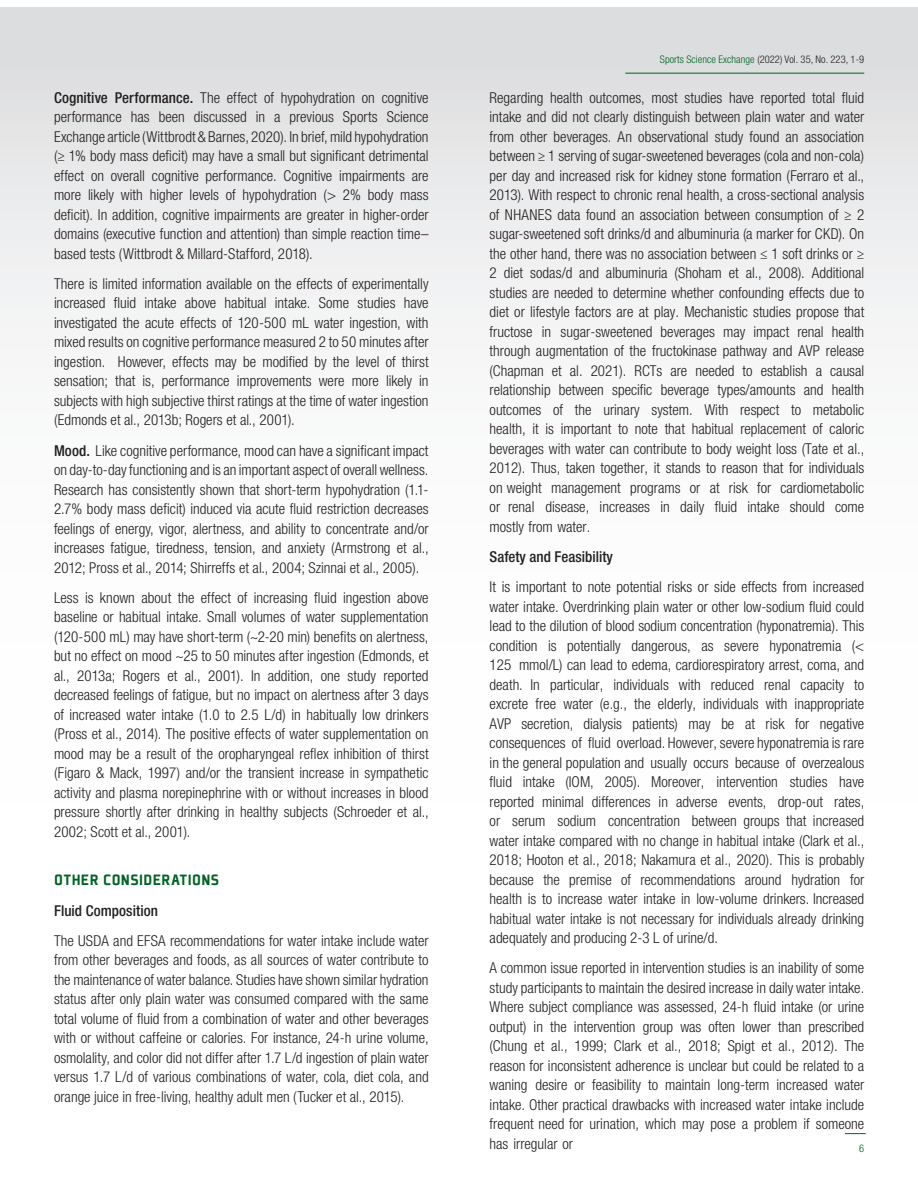
<style>
.page{position:relative;width:918px;height:1188px;background:#fff}
.page>*{position:absolute;margin:0;border:0;box-sizing:border-box;transform-origin:0 0}
.REFERENCES{font:900 16.5px "Plexes Pro";letter-spacing:.025em;color:#016226}
.REFERENCES-2{font:300 condensed 15px/19.5px "Helvetica Neue LT Std";color:#231f20;text-align:justify}
.REFERENCES-3{font:500 condensed 15px "Helvetica Neue LT Std";letter-spacing:.005em;color:#231f20}
.t1{font:300 condensed 10.5px "Helvetica Neue LT Std";letter-spacing:.005em;color:#231f20}
.t2{font:300 condensed 10.5px "Helvetica Neue LT Std";color:#016226}
.s1{font-weight:500}
.s2{color:#016226}
.s3{font-family:"Helvetica Neue LT 47 Lt Cn";font-weight:400;font-stretch:normal}
</style>
<div class="page">
<div style="left:0;top:8px;width:918px;height:1180px;background:linear-gradient(to bottom,#e7e8e9,#fff)"></div>
<hr style="left:625px;top:73px;width:239px;height:1px;background:#016226">
<svg style="left:845px;top:1133px;width:21px;height:1px"></svg>
<p class="REFERENCES-2" style="left:54px;top:87px;width:376px"><span class="s1">Cognitive Performance.</span> The effect of hypohydration on cognitive performance has been discussed in a previous Sports Science Exchange article (Wittbrodt &amp; Barnes, 2020). In brief, mild hypohydration (≥ 1% body mass deficit) may have a small but significant detrimental effect on overall cognitive performance. Cognitive impairments are more likely with higher levels of hypohydration (&gt; 2% body mass deficit). In addition, cognitive impairments are greater in higher-order domains (executive function and attention) than simple reaction time– based tests (Wittbrodt &amp; Millard-Stafford, 2018).</p>
<p class="REFERENCES-2" style="left:54px;top:274px;width:376px">There is limited information available on the effects of experimentally increased fluid intake above habitual intake. Some studies have investigated the acute effects of 120-500 mL water ingestion, with mixed results on cognitive performance measured 2 to 50 minutes after ingestion. However, effects may be modified by the level of thirst sensation; that is, performance improvements were more likely in subjects with high subjective thirst ratings at the time of water ingestion (Edmonds et al., 2013b; Rogers et al., 2001).</p>
<p class="REFERENCES-2" style="left:54px;top:440px;width:376px"><span class="s1">Mood.</span> Like cognitive performance, mood can have a significant impact on day-to-day functioning and is an important aspect of overall wellness.<br>Research has consistently shown that short-term hypohydration (1.1- 2.7% body mass deficit) induced via acute fluid restriction decreases feelings of energy, vigor, alertness, and ability to concentrate and/or increases fatigue, tiredness, tension, and anxiety (Armstrong et al., 2012; Pross et al., 2014; Shirreffs et al., 2004; Szinnai et al., 2005).</p>
<p class="REFERENCES-2" style="left:54px;top:588px;width:376px">Less is known about the effect of increasing fluid ingestion above baseline or habitual intake. Small volumes of water supplementation (120-500 mL) may have short-term (~2-20 min) benefits on alertness, but no effect on mood ~25 to 50 minutes after ingestion (Edmonds, et al., 2013a; Rogers et al., 2001). In addition, one study reported decreased feelings of fatigue, but no impact on alertness after 3 days of increased water intake (1.0 to 2.5 L/d) in habitually low drinkers (Pross et al., 2014). The positive effects of water supplementation on mood may be a result of the oropharyngeal reflex inhibition of thirst (Figaro &amp; Mack, 1997) and/or the transient increase in sympathetic activity and plasma norepinephrine with or without increases in blood pressure shortly after drinking in healthy subjects (Schroeder et al., 2002; Scott et al., 2001).</p>
<p class="REFERENCES" style="left:54px;top:871px;width:167px">OTHER CONSIDERATIONS</p>
<p class="REFERENCES-3" style="left:54px;top:901px;width:106px">Fluid Composition</p>
<p class="REFERENCES-2" style="left:54px;top:931px;width:376px">The USDA and EFSA recommendations for water intake include water from other beverages and foods, as all sources of water contribute to the maintenance of water balance. Studies have shown similar hydration status after only plain water was consumed compared with the same total volume of fluid from a combination of water and other beverages with or without caffeine or calories. For instance, 24-h urine volume, osmolality, and color did not differ after 1.7 L/d ingestion of plain water versus 1.7 L/d of various combinations of water, cola, diet cola, and orange juice in free-living, healthy adult men (Tucker et al., 2015).</p>
<p class="t1" style="left:660px;top:53px;width:206px"><span class="s2">Sports Science Exchange</span> (2022) Vol. 35, No. 223, 1-9</p>
<p class="REFERENCES-2" style="left:490px;top:87px;width:376px">Regarding health outcomes, most studies have reported total fluid intake and did not clearly distinguish between plain water and water from other beverages. An observational study found an association between ≥ 1 serving of sugar-sweetened beverages (cola and non-cola) per day and increased risk for kidney stone formation (Ferraro et al., 2013). With respect to chronic renal health, a cross-sectional analysis of NHANES data found an association between consumption of ≥ 2 sugar-sweetened soft drinks/d and albuminuria (a marker for CKD). On the other hand, there was no association between ≤ 1 soft drinks or ≥ 2 diet sodas/d and albuminuria (Shoham et al., 2008). Additional studies are needed to determine whether confounding effects due to diet or lifestyle factors are at play. <span class="s3">Mechanistic studies propose</span> that fructose in sugar-sweetened beverages may impact renal health through augmentation of the fructokinase pathway and AVP release <span class="s3">(Chapman et al. 2021)</span>. RCTs are needed to establish a causal relationship between specific beverage types/amounts and health outcomes of the urinary system. With respect to metabolic health, it is important to note that habitual replacement of caloric beverages with water can contribute to body weight loss (Tate et al., 2012). Thus, taken together, it stands to reason that for individuals on weight management programs or at risk for cardiometabolic or renal disease, increases in daily fluid intake should come mostly from water.</p>
<p class="REFERENCES-2" style="left:490px;top:541px;width:376px;line-height:30.3px"><span class="s1">Safety and Feasibility<br></span>It is important to note potential risks or side effects from increased</p>
<p class="REFERENCES-2" style="left:490px;top:596px;width:376px">water intake. Overdrinking plain water or other low-sodium fluid could lead to the dilution of blood sodium concentration (hyponatremia). This condition is potentially dangerous, as severe hyponatremia (&lt; 125 mmol/L) can lead to edema, cardiorespiratory arrest, coma, and death. In particular, individuals with reduced renal capacity to excrete free water (e.g., the elderly, individuals with inappropriate AVP secretion, dialysis patients) may be at risk for negative consequences of fluid overload. However, severe hyponatremia is rare in the general population and usually occurs because of overzealous fluid intake (IOM, 2005). Moreover, intervention studies have reported minimal differences in adverse events, drop-out rates, or serum sodium concentration between groups that increased water intake compared with no change in habitual intake (Clark et al., 2018; Hooton et al., 2018; Nakamura et al., 2020). This is probably because the premise of recommendations around hydration for health is to increase water intake in low-volume drinkers. Increased habitual water intake is not necessary for individuals already drinking adequately and producing 2-3 L of urine/d.</p>
<p class="REFERENCES-2" style="left:490px;top:958px;width:376px">A common issue reported in intervention studies is an inability of some study participants to maintain the desired increase in daily water intake.<br>Where subject compliance was assessed, 24-h fluid intake (or urine output) in the intervention group was often lower than prescribed (Chung et al., 1999; Clark et al., 2018; Spigt et al., 2012). The reason for inconsistent adherence is unclear but could be related to a waning desire or feasibility to maintain long-term increased water intake. Other practical drawbacks with increased water intake include frequent need for urination, which may pose a problem if someone has irregular or</p>
<p class="t2" style="left:859px;top:1142px;width:7px">6</p>
</div>
